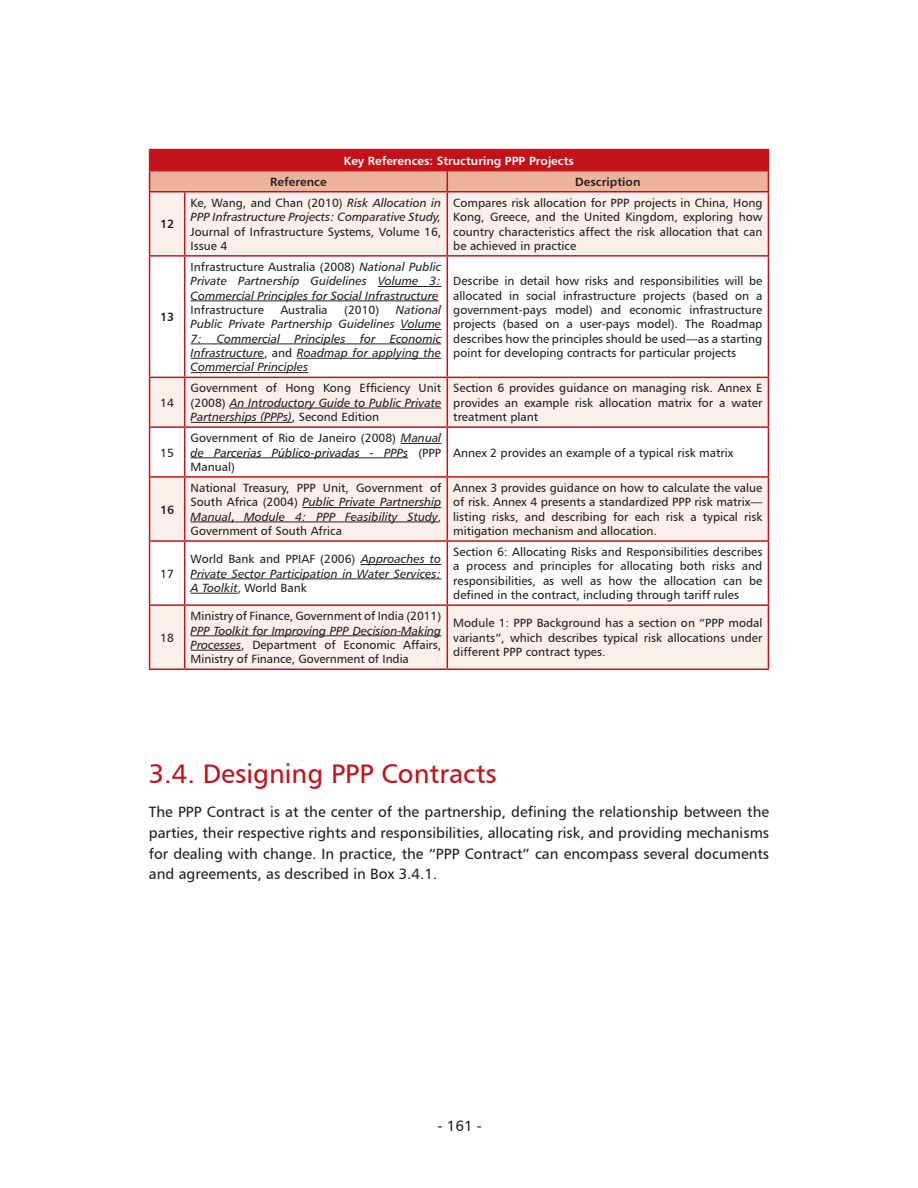
<style>
.page{position:relative;width:918px;height:1188px;background:#fff}
.page>*{position:absolute;margin:0;border:0;box-sizing:border-box;transform-origin:0 0}
.SUB_TITULO{font:26.85px "Humanist 777 BT Roman B";color:#c4121a}
.TEXTO{font:15px/20.9px "Humanist 777 BT Roman B";color:#231f20;text-align:justify}
.TEXTO_TABLA{font:12px/14.4px "Humanist 777 BT Roman B";color:#231f20;text-align:justify}
.TEXTO_TABLA-2{font:12px/14.4px "Humanist 777 BT Italic B";color:#231f20;text-align:justify}
.TEXTO_TABLA-3{font:12px "Humanist 777 BT Bold B";color:#fff}
.TEXTO_TABLA-4{font:12px "Humanist 777 BT Bold B";color:#231f20}
.s1{font-family:"Humanist 777 BT Italic B"}
.s2{font-family:"Humanist 777 BT Roman B"}
.s3{font-family:"Humanist 777 BT Bold B"}
</style>
<div class="page">
<svg style="left:150px;top:192px;width:618px;height:477px;fill:#faf0eb"></svg>
<hr style="left:184px;top:192px;width:1px;height:63px;background:#c4121a">
<hr style="left:447px;top:192px;width:1px;height:63px;background:#c4121a">
<hr style="left:149px;top:255px;width:36px;height:2px;background:#c4121a">
<hr style="left:185px;top:255px;width:262px;height:2px;background:#c4121a">
<hr style="left:184px;top:257px;width:1px;height:120px;background:#c4121a">
<hr style="left:447px;top:255px;width:322px;height:2px;background:#c4121a">
<hr style="left:447px;top:257px;width:1px;height:120px;background:#c4121a">
<hr style="left:149px;top:377px;width:36px;height:1px;background:#c4121a">
<hr style="left:185px;top:377px;width:262px;height:1px;background:#c4121a">
<hr style="left:184px;top:378px;width:1px;height:48px;background:#c4121a">
<hr style="left:447px;top:377px;width:322px;height:1px;background:#c4121a">
<hr style="left:447px;top:378px;width:1px;height:48px;background:#c4121a">
<hr style="left:149px;top:426px;width:36px;height:2px;background:#c4121a">
<hr style="left:185px;top:426px;width:262px;height:2px;background:#c4121a">
<hr style="left:184px;top:428px;width:1px;height:48px;background:#c4121a">
<hr style="left:447px;top:426px;width:322px;height:2px;background:#c4121a">
<hr style="left:447px;top:428px;width:1px;height:48px;background:#c4121a">
<hr style="left:149px;top:476px;width:36px;height:2px;background:#c4121a">
<hr style="left:185px;top:476px;width:262px;height:2px;background:#c4121a">
<hr style="left:184px;top:478px;width:1px;height:62px;background:#c4121a">
<hr style="left:447px;top:476px;width:322px;height:2px;background:#c4121a">
<hr style="left:447px;top:478px;width:1px;height:62px;background:#c4121a">
<hr style="left:149px;top:540px;width:36px;height:2px;background:#c4121a">
<hr style="left:185px;top:540px;width:262px;height:2px;background:#c4121a">
<hr style="left:184px;top:542px;width:1px;height:62px;background:#c4121a">
<hr style="left:447px;top:540px;width:322px;height:2px;background:#c4121a">
<hr style="left:447px;top:542px;width:1px;height:62px;background:#c4121a">
<hr style="left:149px;top:604px;width:36px;height:2px;background:#c4121a">
<hr style="left:185px;top:604px;width:262px;height:2px;background:#c4121a">
<hr style="left:184px;top:606px;width:1px;height:63px;background:#c4121a">
<hr style="left:447px;top:604px;width:322px;height:2px;background:#c4121a">
<hr style="left:447px;top:606px;width:1px;height:63px;background:#c4121a">
<hr style="left:149px;top:149px;width:36px;height:1px;background:#c4121a">
<hr style="left:185px;top:149px;width:262px;height:1px;background:#c4121a">
<hr style="left:447px;top:149px;width:322px;height:1px;background:#c4121a">
<svg style="left:149px;top:150px;width:620px;height:42px;background:#d65c56"></svg>
<hr style="left:149px;top:192px;width:1px;height:63px;background:#c4121a">
<hr style="left:768px;top:192px;width:1px;height:63px;background:#c4121a">
<hr style="left:149px;top:257px;width:1px;height:120px;background:#c4121a">
<hr style="left:768px;top:257px;width:1px;height:120px;background:#c4121a">
<hr style="left:149px;top:378px;width:1px;height:48px;background:#c4121a">
<hr style="left:768px;top:378px;width:1px;height:48px;background:#c4121a">
<hr style="left:149px;top:428px;width:1px;height:48px;background:#c4121a">
<hr style="left:768px;top:428px;width:1px;height:48px;background:#c4121a">
<hr style="left:149px;top:478px;width:1px;height:62px;background:#c4121a">
<hr style="left:768px;top:478px;width:1px;height:62px;background:#c4121a">
<hr style="left:149px;top:542px;width:1px;height:62px;background:#c4121a">
<hr style="left:768px;top:542px;width:1px;height:62px;background:#c4121a">
<hr style="left:149px;top:606px;width:1px;height:63px;background:#c4121a">
<hr style="left:768px;top:606px;width:1px;height:63px;background:#c4121a">
<hr style="left:149px;top:669px;width:36px;height:1px;background:#c4121a">
<hr style="left:185px;top:669px;width:262px;height:1px;background:#c4121a">
<hr style="left:447px;top:669px;width:322px;height:1px;background:#c4121a">
<hr style="left:378px;top:286px;width:63px;height:1px;background:#231f20">
<hr style="left:191px;top:301px;width:248px;height:1px;background:#231f20">
<hr style="left:401px;top:329px;width:40px;height:1px;background:#231f20">
<hr style="left:191px;top:344px;width:250px;height:1px;background:#231f20">
<hr style="left:191px;top:358px;width:73px;height:1px;background:#231f20">
<hr style="left:297px;top:358px;width:144px;height:1px;background:#231f20">
<hr style="left:191px;top:372px;width:117px;height:1px;background:#231f20">
<hr style="left:229px;top:408px;width:212px;height:1px;background:#231f20">
<hr style="left:191px;top:422px;width:101px;height:1px;background:#231f20">
<hr style="left:401px;top:443px;width:40px;height:1px;background:#231f20">
<hr style="left:191px;top:457px;width:217px;height:1px;background:#231f20">
<hr style="left:302px;top:507px;width:139px;height:1px;background:#231f20">
<hr style="left:191px;top:522px;width:40px;height:1px;background:#231f20">
<hr style="left:235px;top:522px;width:203px;height:1px;background:#231f20">
<hr style="left:361px;top:564px;width:80px;height:1px;background:#231f20">
<hr style="left:191px;top:579px;width:250px;height:1px;background:#231f20">
<hr style="left:191px;top:593px;width:47px;height:1px;background:#231f20">
<hr style="left:191px;top:635px;width:250px;height:1px;background:#231f20">
<hr style="left:191px;top:650px;width:50px;height:1px;background:#231f20">
<p class="TEXTO_TABLA-3" style="left:344px;top:153px;width:232px">Key References: Structuring PPP Projects</p>
<p class="TEXTO_TABLA-4" style="left:160px;top:217px;width:16px">12</p>
<p class="TEXTO_TABLA-4" style="left:160px;top:309px;width:16px">13</p>
<p class="TEXTO_TABLA" style="left:160px;top:395px;width:15px">14</p>
<p class="TEXTO_TABLA" style="left:160px;top:445px;width:15px">15</p>
<p class="TEXTO_TABLA-4" style="left:160px;top:502px;width:16px">16</p>
<p class="TEXTO_TABLA" style="left:160px;top:566px;width:15px">17</p>
<p class="TEXTO_TABLA" style="left:160px;top:630px;width:15px">18</p>
<p class="TEXTO_TABLA-4" style="left:270px;top:174px;width:58px">Reference</p>
<p class="TEXTO_TABLA-4" style="left:575px;top:174px;width:67px">Description</p>
<p class="TEXTO_TABLA" style="left:191px;top:195px;width:252px">Ke, Wang, and Chan (2010) <span class="s1">Risk Allocation in PPP Infrastructure Projects: Comparative Study, </span>Journal of Infrastructure Systems, Volume 16, Issue 4</p>
<p class="TEXTO_TABLA" style="left:453px;top:195px;width:311px">Compares risk allocation for PPP projects in China, Hong Kong, Greece, and the United Kingdom, exploring how country characteristics affect the risk allocation that can be achieved in practice</p>
<p class="TEXTO_TABLA-2" style="left:191px;top:259px;width:252px"><span class="s2">Infrastructure Australia (2008)</span> National Public Private Partnership Guidelines Volume 3:<br>Commercial Principles for Social Infrastructure</p>
<p class="TEXTO_TABLA" style="left:191px;top:302px;width:75px">Infrastructure</p>
<p class="TEXTO_TABLA" style="left:280px;top:302px;width:49px">Australia</p>
<p class="TEXTO_TABLA" style="left:344px;top:302px;width:37px">(2010)</p>
<p class="TEXTO_TABLA-2" style="left:191px;top:302px;width:252px;text-indent:205px">National Public Private Partnership Guidelines Volume 7: Commercial Principles for Economic Infrastructure<span class="s2">, and</span> Roadmap for applying the Commercial Principles</p>
<p class="TEXTO_TABLA" style="left:453px;top:274px;width:311px">Describe in detail how risks and responsibilities will be allocated in social infrastructure projects (based on a government-pays model) and economic infrastructure projects (based on a user-pays model). The Roadmap describes how the principles should be used—as a starting point for developing contracts for particular projects</p>
<p class="TEXTO_TABLA" style="left:191px;top:381px;width:252px">Government of Hong Kong Efficiency Unit (2008) <span class="s1">An Introductory Guide to Public Private Partnerships (PPPs)</span>, Second Edition</p>
<p class="TEXTO_TABLA" style="left:453px;top:381px;width:311px">Section 6 provides guidance on managing risk. Annex E provides an example risk allocation matrix for a water treatment plant</p>
<p class="TEXTO_TABLA" style="left:191px;top:431px;width:252px">Government of Rio de Janeiro (2008) <span class="s1">Manual de Parcerias Público-privadas - PPPs</span> (PPP Manual)</p>
<p class="TEXTO_TABLA" style="left:453px;top:445px;width:281px">Annex 2 provides an example of a typical risk matrix</p>
<p class="TEXTO_TABLA" style="left:191px;top:480px;width:252px">National Treasury, PPP Unit, Government of South Africa (2004) <span class="s1">Public Private Partnership Manual</span><span class="s3">,</span> <span class="s1">Module 4: PPP Feasibility Study</span>, Government of South Africa</p>
<p class="TEXTO_TABLA" style="left:453px;top:480px;width:311px">Annex 3 provides guidance on how to calculate the value of risk. Annex 4 presents a standardized PPP risk matrix— listing risks, and describing for each risk a typical risk mitigation mechanism and allocation.</p>
<p class="TEXTO_TABLA-2" style="left:191px;top:552px;width:252px"><span class="s2">World Bank and PPIAF (2006)</span> Approaches to Private Sector Participation in Water Services:<br>A Toolkit<span class="s2">, World Bank</span></p>
<p class="TEXTO_TABLA" style="left:453px;top:545px;width:311px">Section 6: Allocating Risks and Responsibilities describes a process and principles for allocating both risks and responsibilities, as well as how the allocation can be defined in the contract, including through tariff rules</p>
<p class="TEXTO_TABLA" style="left:191px;top:609px;width:252px">Ministry of Finance, Government of India (2011)<br><span class="s1">PPP Toolkit for Improving PPP Decision-Making Processes</span>, Department of Economic Affairs, Ministry of Finance, Government of India</p>
<p class="TEXTO_TABLA" style="left:453px;top:616px;width:311px">Module 1: PPP Background has a section on “PPP modal variants”, which describes typical risk allocations under different PPP contract types.</p>
<p class="SUB_TITULO" style="left:149px;top:757px;width:350px">3.4. Designing PPP Contracts</p>
<p class="TEXTO" style="left:149px;top:801px;width:622px">The PPP Contract is at the center of the partnership, defining the relationship between the parties, their respective rights and responsibilities, allocating risk, and providing mechanisms for dealing with change. In practice, the “PPP Contract” can encompass several documents and agreements, as described in Box 3.4.1.</p>
<p class="TEXTO" style="left:438px;top:1115px;width:46px">- 161 -</p>
</div>
